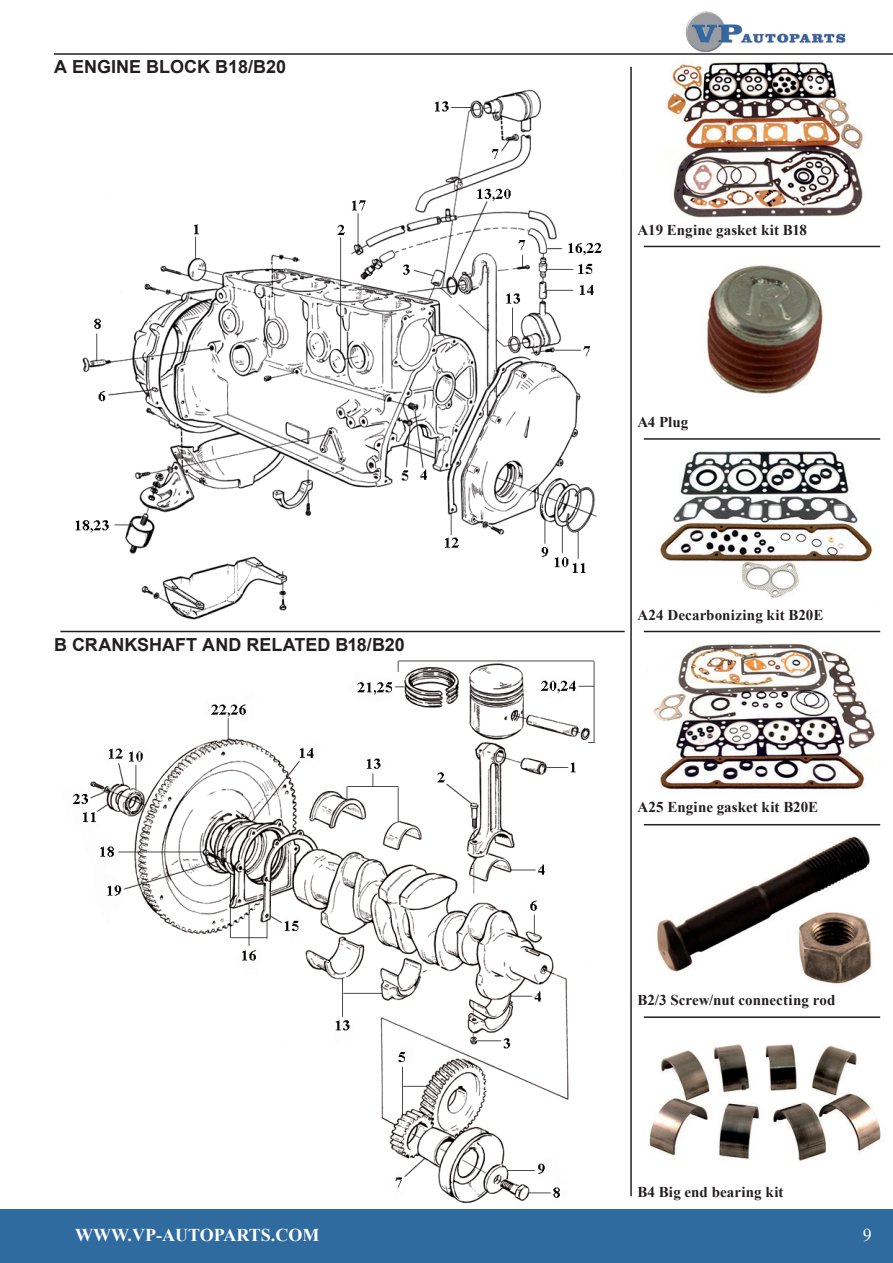
<style>
.page{position:relative;width:893px;height:1263px;background:#fff}
.page>*{position:absolute;margin:0;border:0;box-sizing:border-box;transform-origin:0 0}
.t1{font:700 18px "Arial";color:#231f20}
.t2{font:700 18px "Times New Roman";color:#fff}
.t3{font:18px "Times New Roman";color:#fff}
.t4{font:700 15px "Times New Roman";letter-spacing:.005em;color:#231f20}
</style>
<div class="page">
<div style="left:0;top:1209px;width:893px;height:54px;background:#2f6b9f"></div>
<hr style="left:54px;top:53px;width:839px;height:2px;background:#231f20">
<img style="left:685px;top:11px;width:161px;height:41px">
<hr style="left:60px;top:631px;width:565px;height:1px;background:#231f20">
<hr style="left:630px;top:67px;width:2px;height:1129px;background:#231f20">
<hr style="left:644px;top:246px;width:236px;height:1px;background:#231f20">
<hr style="left:644px;top:438px;width:236px;height:2px;background:#231f20">
<hr style="left:644px;top:824px;width:236px;height:1px;background:#231f20">
<hr style="left:644px;top:1016px;width:236px;height:2px;background:#231f20">
<hr style="left:644px;top:631px;width:236px;height:1px;background:#231f20">
<img style="left:649px;top:1044px;width:232px;height:117px">
<img style="left:657px;top:836px;width:215px;height:148px">
<img style="left:652px;top:643px;width:223px;height:147px">
<img style="left:658px;top:451px;width:215px;height:147px">
<img style="left:706px;top:265px;width:117px;height:129px">
<img style="left:667px;top:62px;width:196px;height:156px">
<img style="left:75px;top:89px;width:548px;height:531px">
<img style="left:72px;top:660px;width:524px;height:544px">
<p class="t1" style="left:54px;top:54px;width:234px">A ENGINE BLOCK B18/B20</p>
<p class="t1" style="left:54px;top:632px;width:352px">B CRANKSHAFT AND RELATED B18/B20</p>
<p class="t4" style="left:637px;top:219px;width:171px">A19 Engine gasket kit B18</p>
<p class="t4" style="left:637px;top:412px;width:52px">A4 Plug</p>
<p class="t4" style="left:637px;top:604px;width:187px">A24 Decarbonizing kit B20E</p>
<p class="t4" style="left:637px;top:796px;width:182px">A25 Engine gasket kit B20E</p>
<p class="t4" style="left:637px;top:989px;width:199px">B2/3 Screw/nut connecting rod</p>
<p class="t4" style="left:637px;top:1181px;width:148px">B4 Big end bearing kit</p>
<p class="t2" style="left:75px;top:1222px;width:246px">WWW.VP-AUTOPARTS.COM</p>
<p class="t3" style="left:863px;top:1223px;width:10px">9</p>
</div>
